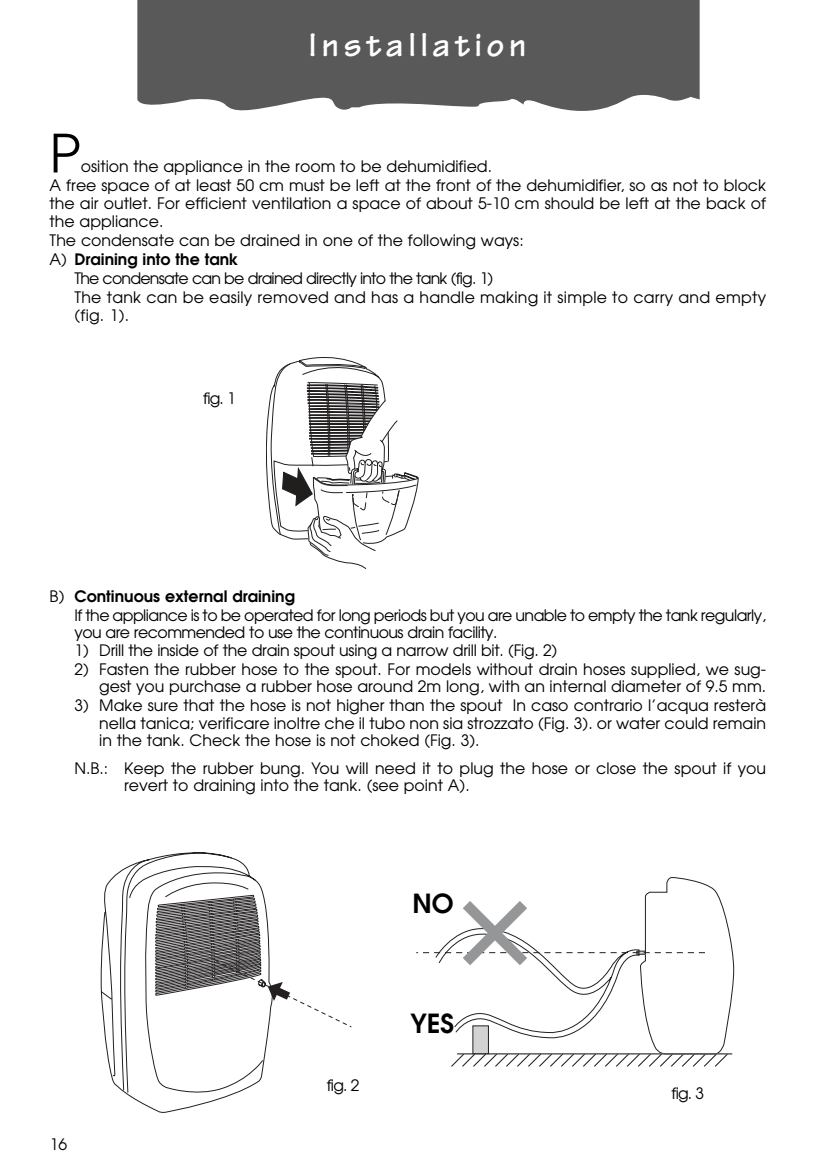
<style>
.page{position:relative;width:818px;height:1166px;background:#fff}
.page>*{position:absolute;margin:0;border:0;box-sizing:border-box;transform-origin:0 0}
.t1{font:52.5px "Avant Garde";color:#000}
.t2{font:700 35px "Tekton";letter-spacing:.125em;color:#fff}
.t3{font:600 26.25px "Avant Garde";color:#000}
.t4{font:15.75px/17.5px "Avant Garde";color:#000}
.t5{font:15.75px/18.9px "Avant Garde";letter-spacing:-.035em;color:#000}
.t6{font:15.75px "Avant Garde";letter-spacing:-.05em;color:#000}
.t7{font:600 15.75px "Avant Garde";color:#000}
.s1{font-weight:400}
.s2{font-weight:600}
</style>
<div class="page">
<svg style="left:137px;top:0;width:562px;height:111px;background:#646464"></svg>
<svg style="left:101px;top:852px;width:168px;height:260px"></svg>
<svg style="left:155px;top:895px;width:196px;height:132px"></svg>
<svg style="left:416px;top:877px;width:317px;height:189px"></svg>
<div style="left:410px;top:891px;width:46px;height:37px;background:#fff"></div>
<svg style="left:266px;top:357px;width:152px;height:212px"></svg>
<h2 class="t2" style="left:308px;top:33px;width:220px">Installation</h2>
<h1 class="t1" style="left:50px;top:134px;width:33px">P</h1>
<p class="t4" style="left:50px;top:159px;width:717px;line-height:19.1px;text-indent:31px">osition the appliance in the room to be dehumidified.<br>A free space of at least 50 cm must be left at the front of the dehumidifier, so as not to block</p>
<p class="t4" style="left:50px;top:196px;width:717px">the air outlet. For efficient ventilation a space of about 5-10 cm should be left at the back of the appliance.</p>
<p class="t4" style="left:50px;top:232px;width:475px">The condensate can be drained in one of the following ways:</p>
<p class="t7" style="left:50px;top:253px;width:190px"><span class="s1">A)</span> Draining into the tank</p>
<p class="t6" style="left:74px;top:272px;width:420px">The condensate can be drained directly into the tank (fig. 1)</p>
<p class="t4" style="left:74px;top:290px;width:693px">The tank can be easily removed and has a handle making it simple to carry and empty</p>
<p class="t4" style="left:74px;top:307px;width:56px">(fig. 1).</p>
<p class="t4" style="left:203px;top:390px;width:34px">fig. 1</p>
<p class="t5" style="left:74px;top:588px;width:692px;text-indent:-25px">B) <span class="s2">Continuous external draining<br></span>If the appliance is to be operated for long periods but you are unable to empty the tank regularly,</p>
<p class="t5" style="left:74px;top:624px;width:424px">you are recommended to use the continuous drain facility.</p>
<p class="t4" style="left:74px;top:643px;width:484px">1) Drill the inside of the drain spout using a narrow drill bit. (Fig. 2)</p>
<p class="t4" style="left:74px;top:662px;width:693px;text-align:right">2) Fasten the rubber hose to the spout. For models without drain hoses supplied, we sug&shy;gest you purchase a rubber hose around 2m long, with an internal diameter of 9.5 mm.</p>
<p class="t4" style="left:99px;top:698px;width:668px;text-align:justify;text-indent:-25px">3) Make sure that the hose is not higher than the spout In caso contrario l’acqua resterà nella tanica; verificare inoltre che il tubo non sia strozzato (Fig. 3). or water could remain in the tank. Check the hose is not choked (Fig. 3).</p>
<p class="t4" style="left:124px;top:760px;width:643px;text-indent:-50px">N.B.: Keep the rubber bung. You will need it to plug the hose or close the spout if you revert to draining into the tank. (see point A).</p>
<h3 class="t3" style="left:412px;top:893px;width:43px">NO</h3>
<p class="t4" style="left:50px;top:1136px;width:19px">16</p>
<p class="t4" style="left:327px;top:1077px;width:34px">fig. 2</p>
<h3 class="t3" style="left:410px;top:1013px;width:45px">YES</h3>
<p class="t4" style="left:671px;top:1085px;width:34px">fig. 3</p>
</div>
